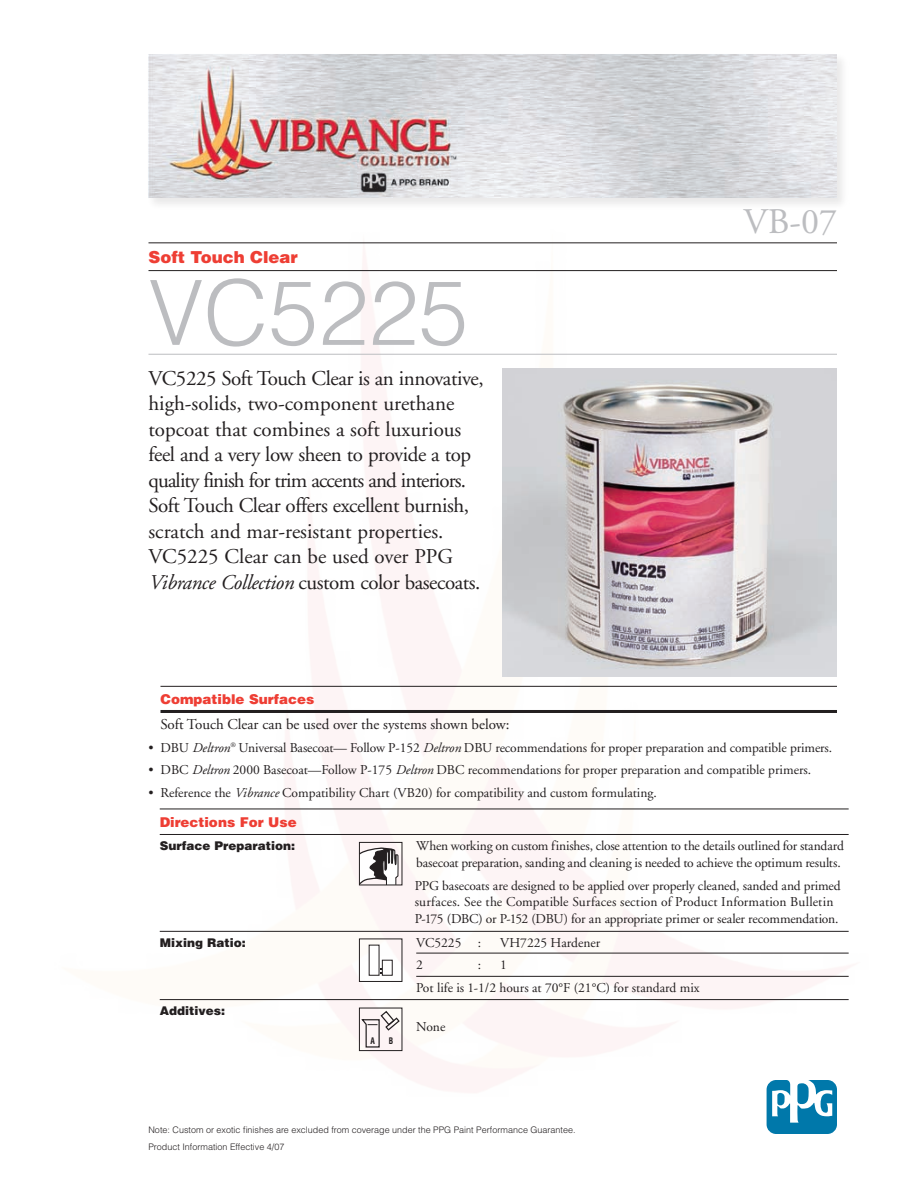
<style>
.page{position:relative;width:918px;height:1188px;background:#fff}
.page>*{position:absolute;margin:0;border:0;box-sizing:border-box;transform-origin:0 0}
.t1{font:300 90px "Helvetica";color:#bcbdc0}
.t2{font:36px "Adobe Garamond";color:#bcbdc0}
.t3{font:21px/25.5px "Adobe Garamond";letter-spacing:-.02em;color:#231f20}
.t4{font:900 16.5px "Helvetica";color:#ee3e34}
.t5{font:15px "Adobe Garamond";color:#231f20}
.t6{font:13.5px/16.4px "Adobe Garamond";letter-spacing:-.005em;color:#231f20}
.t7{font:900 13.5px "Helvetica";color:#ee3e34}
.t8{font:900 12px "Helvetica";color:#231f20}
.t9{font:300 9px/17.5px "Helvetica";color:#231f20}
.t10{font:700 condensed 8.85px "Helvetica";color:#231f20;scale:.9 1}
.s1{font-style:italic}
</style>
<div class="page">
<img style="left:148px;top:243px;width:702px;height:853px">
<svg style="left:767px;top:1080px;width:70px;height:54px"></svg>
<hr style="left:148px;top:242px;width:689px;height:1px;background:#231f20">
<hr style="left:148px;top:270px;width:689px;height:1px;background:#231f20">
<hr style="left:148px;top:354px;width:689px;height:1px;background:#bcbdc0">
<div style="left:146px;top:51px;width:704px;height:160px;background:#231f20;opacity:.1"></div>
<img style="left:148px;top:54px;width:689px;height:144px">
<hr style="left:160px;top:686px;width:677px;height:1px;background:#231f20">
<hr style="left:160px;top:710px;width:677px;height:3px;background:#231f20">
<hr style="left:160px;top:809px;width:689px;height:1px;background:#231f20">
<hr style="left:160px;top:834px;width:689px;height:1px;background:#231f20">
<hr style="left:160px;top:931px;width:689px;height:1px;background:#231f20">
<hr style="left:416px;top:953px;width:433px;height:1px;background:#231f20">
<hr style="left:416px;top:976px;width:433px;height:1px;background:#231f20">
<hr style="left:160px;top:999px;width:689px;height:1px;background:#231f20">
<svg style="left:358px;top:848px;width:41px;height:38px"></svg>
<div style="left:359px;top:842px;width:43px;height:43px;border:1px solid #231f20"></div>
<div style="left:359px;top:939px;width:43px;height:43px;border:1px solid #231f20"></div>
<div style="left:382px;top:960px;width:10px;height:15px;background:#fff"></div>
<div style="left:382px;top:960px;width:11px;height:16px;border:1px solid #231f20"></div>
<div style="left:369px;top:945px;width:10px;height:30px;background:#fff"></div>
<svg style="left:361px;top:1010px;width:39px;height:38px"></svg>
<div style="left:359px;top:1008px;width:43px;height:43px;border:1px solid #231f20"></div>
<img style="left:502px;top:368px;width:335px;height:308px">
<p class="t4" style="left:148px;top:246px;width:151px">Soft Touch Clear</p>
<h1 class="t1" style="left:148px;top:257px;width:322px">VC5225</h1>
<p class="t3" style="left:148px;top:366px;width:337px">VC5225 Soft Touch Clear is an innovative, high-solids, two-component urethane topcoat that combines a soft luxurious feel and a very low sheen to provide a top quality finish for trim accents and interiors.<br>Soft Touch Clear offers excellent burnish, scratch and mar-resistant properties.<br>VC5225 Clear can be used over PPG <span class="s1">Vibrance Collection</span> custom color basecoats.</p>
<h2 class="t2" style="left:743px;top:203px;width:95px">VB-07</h2>
<p class="t7" style="left:160px;top:690px;width:156px">Compatible Surfaces</p>
<p class="t5" style="left:160px;top:717px;width:351px">Soft Touch Clear can be used over the systems shown below:</p>
<p class="t6" style="left:148px;top:740px;width:685px">• DBU <span class="s1">Deltron</span><sup>®</sup> Universal Basecoat— Follow P-152 <span class="s1">Deltron</span> DBU recommendations for proper preparation and compatible primers.</p>
<p class="t6" style="left:149px;top:762px;width:664px">• DBC <span class="s1">Deltron</span> 2000 Basecoat—Follow P-175 <span class="s1">Deltron</span> DBC recommendations for proper preparation and compatible primers.</p>
<p class="t6" style="left:149px;top:785px;width:510px">• Reference the <span class="s1">Vibrance</span> Compatibility Chart (VB20) for compatibility and custom formulating.</p>
<p class="t7" style="left:160px;top:813px;width:138px">Directions For Use</p>
<p class="t8" style="left:160px;top:838px;width:137px">Surface Preparation:</p>
<p class="t6" style="left:416px;top:838px;width:429px">When working on custom finishes, close attention to the details outlined for standard basecoat preparation, sanding and cleaning is needed to achieve the optimum results.</p>
<p class="t6" style="left:415px;top:878px;width:427px">PPG basecoats are designed to be applied over properly cleaned, sanded and primed surfaces. See the Compatible Surfaces section of Product Information Bulletin<br>P-175 (DBC) or P-152 (DBU) for an appropriate primer or sealer recommendation.</p>
<p class="t8" style="left:160px;top:935px;width:87px">Mixing Ratio:</p>
<p class="t6" style="left:416px;top:935px;width:66px">VC5225 :</p>
<p class="t6" style="left:500px;top:935px;width:102px">VH7225 Hardener</p>
<p class="t6" style="left:416px;top:957px;width:8px">2</p>
<p class="t6" style="left:478px;top:957px;width:5px">:</p>
<p class="t6" style="left:416px;top:954px;width:285px;line-height:22.5px;text-indent:84px">1<br>Pot life is 1-1/2 hours at 70°F (21°C) for standard mix</p>
<p class="t8" style="left:160px;top:1003px;width:67px">Additives:</p>
<p class="t10" style="left:370px;top:1035px;width:6px">A</p>
<p class="t10" style="left:389px;top:1035px;width:6px">B</p>
<p class="t6" style="left:416px;top:1019px;width:31px">None</p>
<p class="t9" style="left:148px;top:1121px;width:429px">Note: Custom or exotic finishes are excluded from coverage under the PPG Paint Performance Guarantee.<br>Product Information Effective 4/07</p>
</div>
